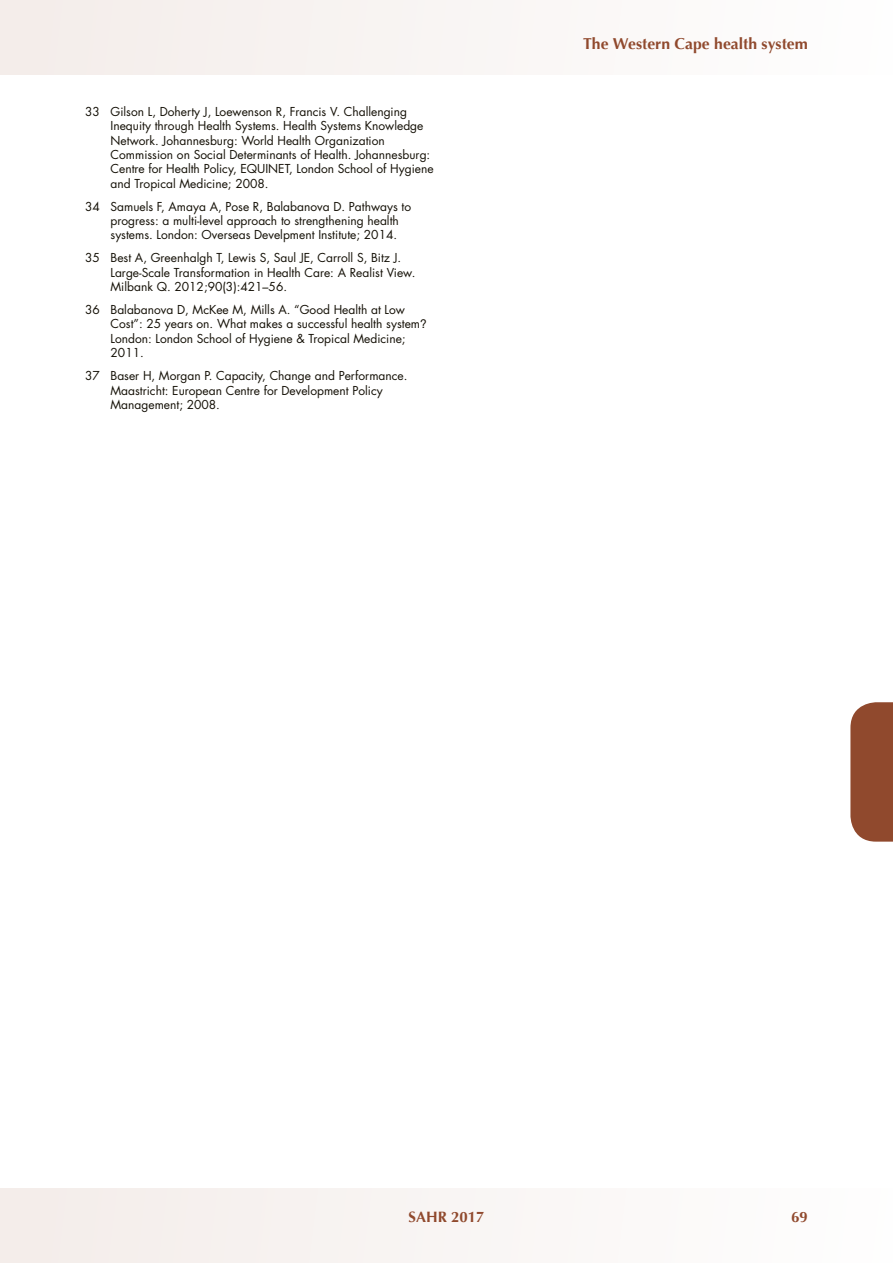
<style>
.page{position:relative;width:893px;height:1263px;background:#fff}
.page>*{position:absolute;margin:0;border:0;box-sizing:border-box;transform-origin:0 0}
.t1{font:700 15.75px "Optima";color:#90492d}
.t2{font:700 15px "Optima";color:#90492d}
.t3{font:12px/14.4px "Futura";color:#141006}
.s1{font-family:"Helvetica Neue"}
</style>
<div class="page">
<div style="left:0;top:0;width:893px;height:74px;background:#f9f5f4"></div>
<svg style="left:850px;top:702px;width:43px;height:140px;background:#965339"></svg>
<div style="left:0;top:1188px;width:893px;height:75px;background:#f9f5f4"></div>
<p class="t3" style="left:111px;top:104px;width:325px;text-indent:-26px">33 Gilson L, Doherty J, Loewenson R, Francis V. Challenging Inequity through Health Systems. Health Systems Knowledge Network. Johannesburg: World Health Organization Commission on Social Determinants of Health. Johannesburg:<br>Centre for Health Policy, EQUINET, London School of Hygiene and Tropical Medicine; 2008.</p>
<p class="t3" style="left:111px;top:199px;width:302px;text-indent:-26px">34 Samuels F, Amaya A, Pose R, Balabanova D. Pathways to progress: a multi-level approach to strengthening health systems. London: Overseas Develpment Institute; 2014.</p>
<p class="t3" style="left:111px;top:251px;width:306px;text-indent:-26px">35 Best A, Greenhalgh T, Lewis S, Saul JE, Carroll S, Bitz J.<br>Large-Scale Transformation in Health Care: A Realist View.<br>Milbank Q. 2012;90(3):421–56.</p>
<p class="t3" style="left:111px;top:302px;width:318px;text-indent:-26px">36 Balabanova D, McKee M, Mills A. “Good Health at Low Cost”: 25 years on. What makes a successful health system<span class="s1">?<br></span>London: London School of Hygiene &amp; Tropical Medicine; 2011.</p>
<p class="t3" style="left:111px;top:368px;width:298px;text-indent:-26px">37 Baser H, Morgan P. Capacity, Change and Performance.<br>Maastricht: European Centre for Development Policy<br>Management; 2008.</p>
<h1 class="t1" style="left:583px;top:34px;width:226px">The Western Cape health system</h1>
<p class="t2" style="left:409px;top:1208px;width:77px">SAHR 2017</p>
<p class="t2" style="left:791px;top:1208px;width:18px">69</p>
</div>
